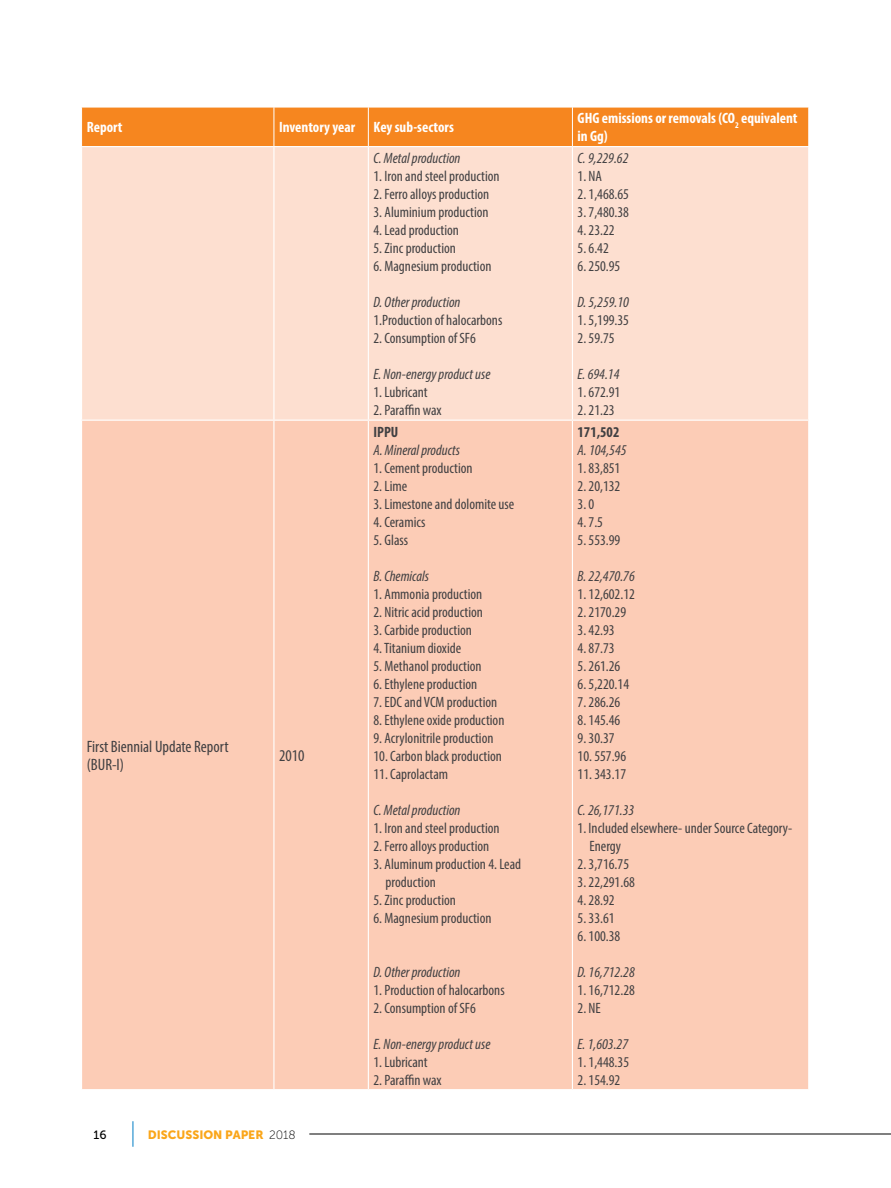
<style>
.page{position:relative;width:891px;height:1188px;background:#fff}
.page>*{position:absolute;margin:0;border:0;box-sizing:border-box;transform-origin:0 0}
.t1{font:condensed 16.5px/18px "Myriad Pro";color:#414042}
.t2{font:condensed 15px/18px "Myriad Pro";color:#414042}
.t3{font:italic condensed 15px "Myriad Pro";color:#414042}
.t4{font:700 condensed 15px/18px "Myriad Pro";color:#fff}
.t5{font:700 condensed 15px "Myriad Pro";color:#414042}
.t6{font:12px "Museo Sans 900";color:#faa61a}
.t7{font:12px "Museo Sans 500";color:#000}
.s1{font-family:"Museo Sans 100";color:#000}
</style>
<div class="page">
<svg style="left:133px;top:1121px;width:1px;height:26px"></svg>
<hr style="left:309px;top:1134px;width:582px;height:1px;background:#000">
<div style="left:82px;top:108px;width:727px;height:38px;background:#f6861f"></div>
<div style="left:82px;top:147px;width:726px;height:273px;background:#fddfd0"></div>
<div style="left:82px;top:421px;width:726px;height:668px;background:#fcccb6"></div>
<hr style="left:273px;top:421px;width:1px;height:668px;background:#fff">
<hr style="left:368px;top:421px;width:1px;height:668px;background:#fff">
<hr style="left:572px;top:421px;width:1px;height:668px;background:#fff">
<hr style="left:274px;top:107px;width:1px;height:39px;background:#fff">
<hr style="left:368px;top:107px;width:1px;height:39px;background:#fff">
<hr style="left:572px;top:107px;width:1px;height:39px;background:#fff">
<hr style="left:273px;top:147px;width:1px;height:273px;background:#fff">
<hr style="left:368px;top:147px;width:1px;height:273px;background:#fff">
<hr style="left:572px;top:147px;width:1px;height:273px;background:#fff">
<p class="t4" style="left:87px;top:118px;width:37px">Report</p>
<p class="t4" style="left:279px;top:118px;width:176px">Inventory year Key sub-sectors</p>
<p class="t4" style="left:578px;top:109px;width:221px">GHG emissions or removals (CO<sub>2</sub> equivalent in Gg)</p>
<p class="t3" style="left:374px;top:149px;width:89px">C. Metal production</p>
<p class="t2" style="left:374px;top:167px;width:128px">1. Iron and steel production</p>
<p class="t2" style="left:374px;top:185px;width:117px">2. Ferro alloys production</p>
<p class="t2" style="left:374px;top:203px;width:117px">3. Aluminium production</p>
<p class="t2" style="left:374px;top:221px;width:87px">4. Lead production</p>
<p class="t2" style="left:374px;top:239px;width:84px">5. Zinc production</p>
<p class="t2" style="left:374px;top:257px;width:120px">6. Magnesium production</p>
<p class="t3" style="left:374px;top:293px;width:88px">D. Other production</p>
<p class="t2" style="left:374px;top:311px;width:130px">1.Production of halocarbons</p>
<p class="t2" style="left:374px;top:329px;width:104px">2. Consumption of SF6</p>
<p class="t3" style="left:374px;top:365px;width:118px">E. Non-energy product use</p>
<p class="t2" style="left:374px;top:383px;width:56px">1. Lubricant</p>
<p class="t2" style="left:374px;top:401px;width:70px">2. Paraffin wax</p>
<p class="t3" style="left:578px;top:149px;width:52px">C. 9,229.62</p>
<p class="t2" style="left:578px;top:167px;width:26px">1. NA</p>
<p class="t2" style="left:578px;top:185px;width:53px">2. 1,468.65</p>
<p class="t2" style="left:578px;top:203px;width:53px">3. 7,480.38</p>
<p class="t2" style="left:578px;top:221px;width:39px">4. 23.22</p>
<p class="t2" style="left:578px;top:239px;width:33px">5. 6.42</p>
<p class="t2" style="left:578px;top:257px;width:44px">6. 250.95</p>
<p class="t3" style="left:578px;top:293px;width:53px">D. 5,259.10</p>
<p class="t2" style="left:578px;top:311px;width:53px">1. 5,199.35</p>
<p class="t2" style="left:578px;top:329px;width:39px">2. 59.75</p>
<p class="t3" style="left:578px;top:365px;width:43px">E. 694.14</p>
<p class="t2" style="left:578px;top:383px;width:44px">1. 672.91</p>
<p class="t2" style="left:578px;top:401px;width:39px">2. 21.23</p>
<p class="t1" style="left:87px;top:737px;width:143px">First Biennial Update Report (BUR-I)</p>
<p class="t1" style="left:279px;top:746px;width:27px">2010</p>
<p class="t7" style="left:94px;top:1128px;width:15px">16</p>
<p class="t6" style="left:148px;top:1127px;width:149px">DISCUSSION PAPER <span class="s1">2018</span></p>
<p class="t5" style="left:374px;top:422px;width:26px">IPPU</p>
<p class="t3" style="left:374px;top:441px;width:88px">A. Mineral products</p>
<p class="t2" style="left:374px;top:458px;width:101px">1. Cement production</p>
<p class="t2" style="left:374px;top:476px;width:35px">2. Lime</p>
<p class="t2" style="left:374px;top:494px;width:142px">3. Limestone and dolomite use</p>
<p class="t2" style="left:374px;top:512px;width:53px">4. Ceramics</p>
<p class="t2" style="left:374px;top:530px;width:36px">5. Glass</p>
<p class="t3" style="left:374px;top:567px;width:57px">B. Chemicals</p>
<p class="t2" style="left:374px;top:584px;width:110px">1. Ammonia production</p>
<p class="t2" style="left:374px;top:602px;width:111px">2. Nitric acid production</p>
<p class="t2" style="left:374px;top:620px;width:100px">3. Carbide production</p>
<p class="t2" style="left:374px;top:638px;width:89px">4. Titanium dioxide</p>
<p class="t2" style="left:374px;top:656px;width:110px">5. Methanol production</p>
<p class="t2" style="left:374px;top:674px;width:105px">6. Ethylene production</p>
<p class="t2" style="left:374px;top:692px;width:125px">7. EDC and VCM production</p>
<p class="t2" style="left:374px;top:710px;width:132px">8. Ethylene oxide production</p>
<p class="t2" style="left:374px;top:728px;width:122px">9. Acrylonitrile production</p>
<p class="t2" style="left:374px;top:746px;width:130px">10. Carbon black production</p>
<p class="t2" style="left:374px;top:764px;width:76px">11. Caprolactam</p>
<p class="t3" style="left:374px;top:801px;width:89px">C. Metal production</p>
<p class="t2" style="left:374px;top:818px;width:128px">1. Iron and steel production</p>
<p class="t2" style="left:374px;top:836px;width:117px">2. Ferro alloys production</p>
<p class="t2" style="left:386px;top:854px;width:137px;text-indent:-12px">3. Aluminum production 4. Lead production</p>
<p class="t2" style="left:374px;top:890px;width:84px">5. Zinc production</p>
<p class="t2" style="left:374px;top:908px;width:120px">6. Magnesium production</p>
<p class="t3" style="left:374px;top:963px;width:88px">D. Other production</p>
<p class="t2" style="left:374px;top:980px;width:133px">1. Production of halocarbons</p>
<p class="t2" style="left:374px;top:998px;width:104px">2. Consumption of SF6</p>
<p class="t3" style="left:374px;top:1035px;width:118px">E. Non-energy product use</p>
<p class="t2" style="left:374px;top:1052px;width:56px">1. Lubricant</p>
<p class="t2" style="left:374px;top:1070px;width:70px">2. Paraffin wax</p>
<p class="t5" style="left:578px;top:422px;width:43px">171,502</p>
<p class="t3" style="left:578px;top:441px;width:51px">A. 104,545</p>
<p class="t2" style="left:578px;top:458px;width:44px">1. 83,851</p>
<p class="t2" style="left:578px;top:476px;width:44px">2. 20,132</p>
<p class="t2" style="left:578px;top:494px;width:18px">3. 0</p>
<p class="t2" style="left:578px;top:512px;width:27px">4. 7.5</p>
<p class="t2" style="left:578px;top:530px;width:44px">5. 553.99</p>
<p class="t3" style="left:578px;top:567px;width:59px">B. 22,470.76</p>
<p class="t2" style="left:578px;top:584px;width:59px">1. 12,602.12</p>
<p class="t2" style="left:578px;top:602px;width:50px">2. 2170.29</p>
<p class="t2" style="left:578px;top:620px;width:39px">3. 42.93</p>
<p class="t2" style="left:578px;top:638px;width:39px">4. 87.73</p>
<p class="t2" style="left:578px;top:656px;width:44px">5. 261.26</p>
<p class="t2" style="left:578px;top:674px;width:53px">6. 5,220.14</p>
<p class="t2" style="left:578px;top:692px;width:44px">7. 286.26</p>
<p class="t2" style="left:578px;top:710px;width:44px">8. 145.46</p>
<p class="t2" style="left:578px;top:728px;width:39px">9. 30.37</p>
<p class="t2" style="left:578px;top:746px;width:50px">10. 557.96</p>
<p class="t2" style="left:578px;top:764px;width:50px">11. 343.17</p>
<p class="t3" style="left:578px;top:801px;width:58px">C. 26,171.33</p>
<p class="t2" style="left:590px;top:818px;width:204px;text-indent:-12px">1. Included elsewhere- under Source Category-<br>Energy</p>
<p class="t2" style="left:578px;top:854px;width:53px">2. 3,716.75</p>
<p class="t2" style="left:578px;top:872px;width:59px">3. 22,291.68</p>
<p class="t2" style="left:578px;top:890px;width:39px">4. 28.92</p>
<p class="t2" style="left:578px;top:908px;width:39px">5. 33.61</p>
<p class="t2" style="left:578px;top:926px;width:44px">6. 100.38</p>
<p class="t3" style="left:578px;top:963px;width:59px">D. 16,712.28</p>
<p class="t2" style="left:578px;top:980px;width:59px">1. 16,712.28</p>
<p class="t2" style="left:578px;top:998px;width:25px">2. NE</p>
<p class="t3" style="left:578px;top:1035px;width:52px">E. 1,603.27</p>
<p class="t2" style="left:578px;top:1052px;width:53px">1. 1,448.35</p>
<p class="t2" style="left:578px;top:1070px;width:44px">2. 154.92</p>
</div>
